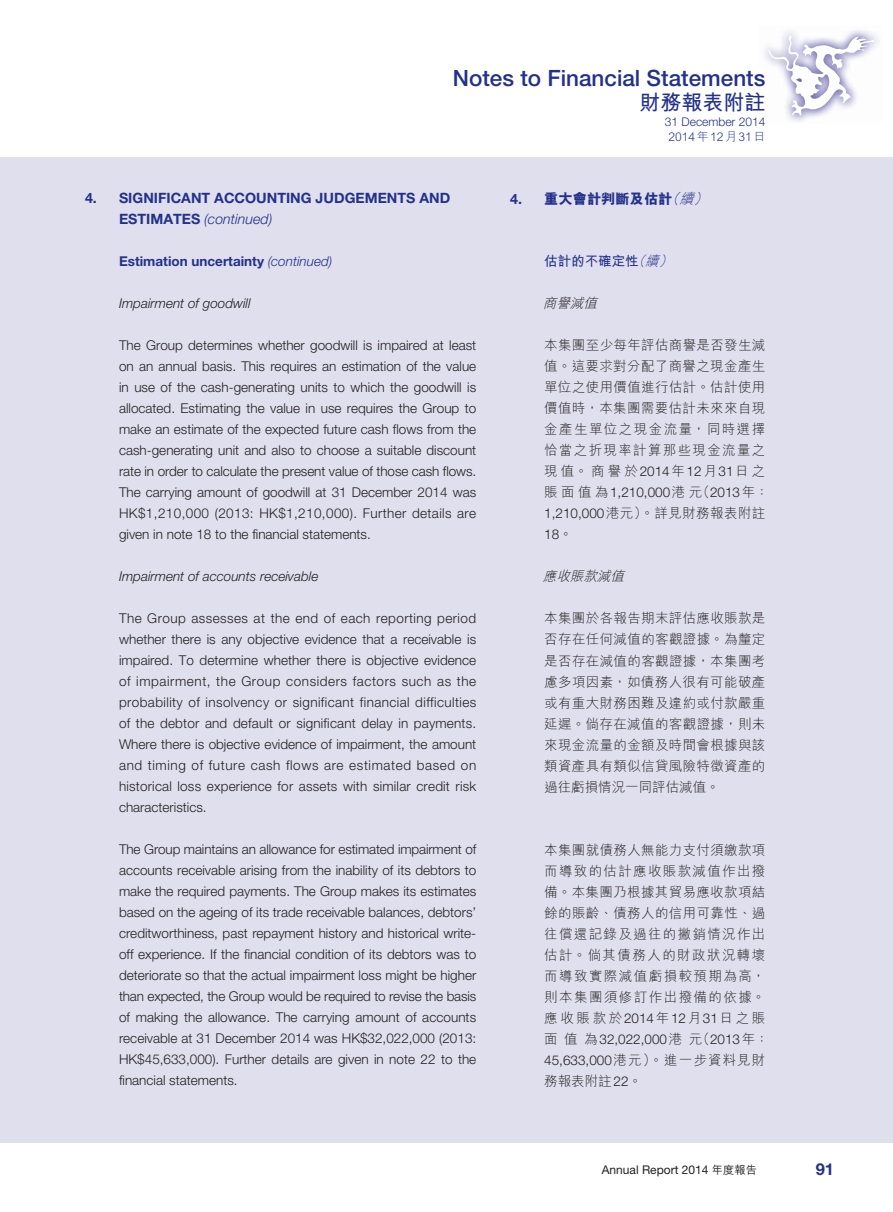
<style>
.page{position:relative;width:893px;height:1212px;background:#fff}
.page>*{position:absolute;margin:0;border:0;box-sizing:border-box;transform-origin:0 0}
.t1{font:500 22.5px "Helvetica Neue LT Std";color:#24318b}
.t2{font:21px "M Hei HK Bold B5 pc H";color:#24318b}
.t3{font:700 16.5px "Helvetica Neue LT Std";color:#24318b}
.t4{font:700 14.25px/21px "Helvetica Neue LT Std";color:#24318b}
.t5{font:14.25px "M Hei HK Xbold B5 pc H";color:#24318b}
.t6{font:300 13.5px/21px "Helvetica Neue LT Std";color:#231f20;text-align:justify}
.t7{font:13.5px/21px "M Hei HK Light B5 pc H";letter-spacing:.1em;color:#231f20;text-align:justify}
.t8{font:italic 300 13.5px "Helvetica Neue LT Std";color:#231f20}
.t9{font:700 13.5px "Helvetica Neue LT Std";color:#24318b}
.t10{font:13.5px "M Hei HK Light B5 pc H";letter-spacing:.03em;color:#231f20}
.t11{font:13.5px "M Hei HK Bold B5 pc H";color:#24318b}
.t12{font:italic 13.5px "M Hei HK Light B5 pc H";color:#231f20}
.t13{font:12px "Helvetica Neue LT Std";color:#231f20}
.t14{font:300 12px "Helvetica Neue LT Std";color:#24318b}
.t15{font:12px "M Hei HK Light B5 pc H";letter-spacing:.06em;color:#24318b}
.s1{font-weight:300;font-style:italic}
.s2{font-family:"Helvetica Neue LT Std";font-weight:700}
.s3{font-family:"M Hei HK Light B5 pc H";font-style:italic}
.s4{font-family:"Helvetica Neue LT Std";font-weight:300}
.s5{font-family:"M Hei HK Light B5 pc H";font-weight:400}
.s6{font-family:"M Hei HK Medium B5 pc H";font-size:11.25px}
</style>
<div class="page">
<div style="left:0;top:157px;width:893px;height:986px;background:#e0dfee"></div>
<svg style="left:760px;top:35px;width:114px;height:88px"></svg>
<h1 class="t1" style="left:453px;top:70px;width:314px">Notes to Financial Statements</h1>
<h2 class="t2" style="left:639px;top:94px;width:127px">財務報表附註</h2>
<p class="t14" style="left:665px;top:117px;width:102px">31 December 2014</p>
<p class="t15" style="left:668px;top:132px;width:98px">2014年12月31日</p>
<p class="t4" style="left:119px;top:189px;width:333px;text-indent:-34px">4. SIGNIFICANT ACCOUNTING JUDGEMENTS AND<br>ESTIMATES <span class="s1">(continued)</span></p>
<p class="t9" style="left:119px;top:256px;width:215px">Estimation uncertainty <span class="s1">(continued)</span></p>
<p class="t8" style="left:119px;top:298px;width:133px">Impairment of goodwill</p>
<p class="t6" style="left:119px;top:336px;width:359px">The Group determines whether goodwill is impaired at least on an annual basis. This requires an estimation of the value in use of the cash-generating units to which the goodwill is allocated. Estimating the value in use requires the Group to make an estimate of the expected future cash flows from the cash-generating unit and also to choose a suitable discount rate in order to calculate the present value of those cash flows.<br>The carrying amount of goodwill at 31 December 2014 was HK$1,210,000 (2013: HK$1,210,000). Further details are given in note 18 to the financial statements.</p>
<p class="t8" style="left:119px;top:571px;width:201px">Impairment of accounts receivable</p>
<p class="t6" style="left:119px;top:609px;width:359px">The Group assesses at the end of each reporting period whether there is any objective evidence that a receivable is impaired. To determine whether there is objective evidence of impairment, the Group considers factors such as the probability of insolvency or significant financial difficulties of the debtor and default or significant delay in payments.<br>Where there is objective evidence of impairment, the amount and timing of future cash flows are estimated based on historical loss experience for assets with similar credit risk characteristics.</p>
<p class="t6" style="left:119px;top:840px;width:359px">The Group maintains an allowance for estimated impairment of accounts receivable arising from the inability of its debtors to make the required payments. The Group makes its estimates based on the ageing of its trade receivable balances, debtors’ creditworthiness, past repayment history and historical write&shy;off experience. If the financial condition of its debtors was to deteriorate so that the actual impairment loss might be higher than expected, the Group would be required to revise the basis of making the allowance. The carrying amount of accounts receivable at 31 December 2014 was HK$32,022,000 (2013:<br>HK$45,633,000). Further details are given in note 22 to the financial statements.</p>
<p class="t5" style="left:510px;top:193px;width:203px"><span class="s2">4.</span> 重大會計判斷及估計<span class="s3">（續）</span></p>
<p class="t11" style="left:544px;top:256px;width:133px">估計的不確定性<span class="s3">（續）</span></p>
<p class="t12" style="left:543px;top:298px;width:59px">商譽減值</p>
<p class="t7" style="left:544px;top:337px;width:223px">本集團至少每年評估商譽是否發生減值。這要求對分配了商譽之現金產生單位之使用價值進行估計。估計使用價值時，本集團需要估計未來來自現金產生單位之現金流量，同時選擇恰當之折現率計算那些現金流量之現值。商譽於<span class="s4">2014</span>年<span class="s4">12</span>月<span class="s4">31</span>日之</p>
<p class="t6" style="left:544px;top:484px;width:226px"><span class="s5">賬面值為</span>1,210,000<span class="s5">港元（</span>2013<span class="s5">年：</span></p>
<p class="t10" style="left:544px;top:508px;width:223px"><span class="s4">1,210,000</span>港元）。詳見財務報表附註</p>
<p class="t6" style="left:544px;top:526px;width:30px">18<span class="s5">。</span></p>
<p class="t12" style="left:543px;top:571px;width:86px">應收賬款減值</p>
<p class="t7" style="left:544px;top:610px;width:223px">本集團於各報告期末評估應收賬款是否存在任何減值的客觀證據。為釐定是否存在減值的客觀證據，本集團考慮多項因素，如債務人很有可能破產或有重大財務困難及違約或付款嚴重延遲。倘存在減值的客觀證據，則未來現金流量的金額及時間會根據與該類資產具有類似信貸風險特徵資產的過往虧損情況一同評估減值。</p>
<p class="t7" style="left:544px;top:841px;width:223px">本集團就債務人無能力支付須繳款項而導致的估計應收賬款減值作出撥備。本集團乃根據其貿易應收款項結餘的賬齡、債務人的信用可靠性、過往償還記錄及過往的撇銷情況作出估計。倘其債務人的財政狀況轉壞而導致實際減值虧損較預期為高，則本集團須修訂作出撥備的依據。應收賬款於<span class="s4">2014</span>年<span class="s4">12</span>月<span class="s4">31</span>日之賬</p>
<p class="t6" style="left:544px;top:1030px;width:226px"><span class="s5">面值為</span>32,022,000<span class="s5">港元（</span>2013<span class="s5">年：</span></p>
<p class="t7" style="left:544px;top:1051px;width:223px"><span class="s4">45,633,000</span>港元）。進一步資料見財務報表附註<span class="s4">22</span>。</p>
<p class="t13" style="left:602px;top:1165px;width:157px">Annual Report 2014 <span class="s6">年度報告</span></p>
<p class="t3" style="left:816px;top:1163px;width:20px">91</p>
</div>
